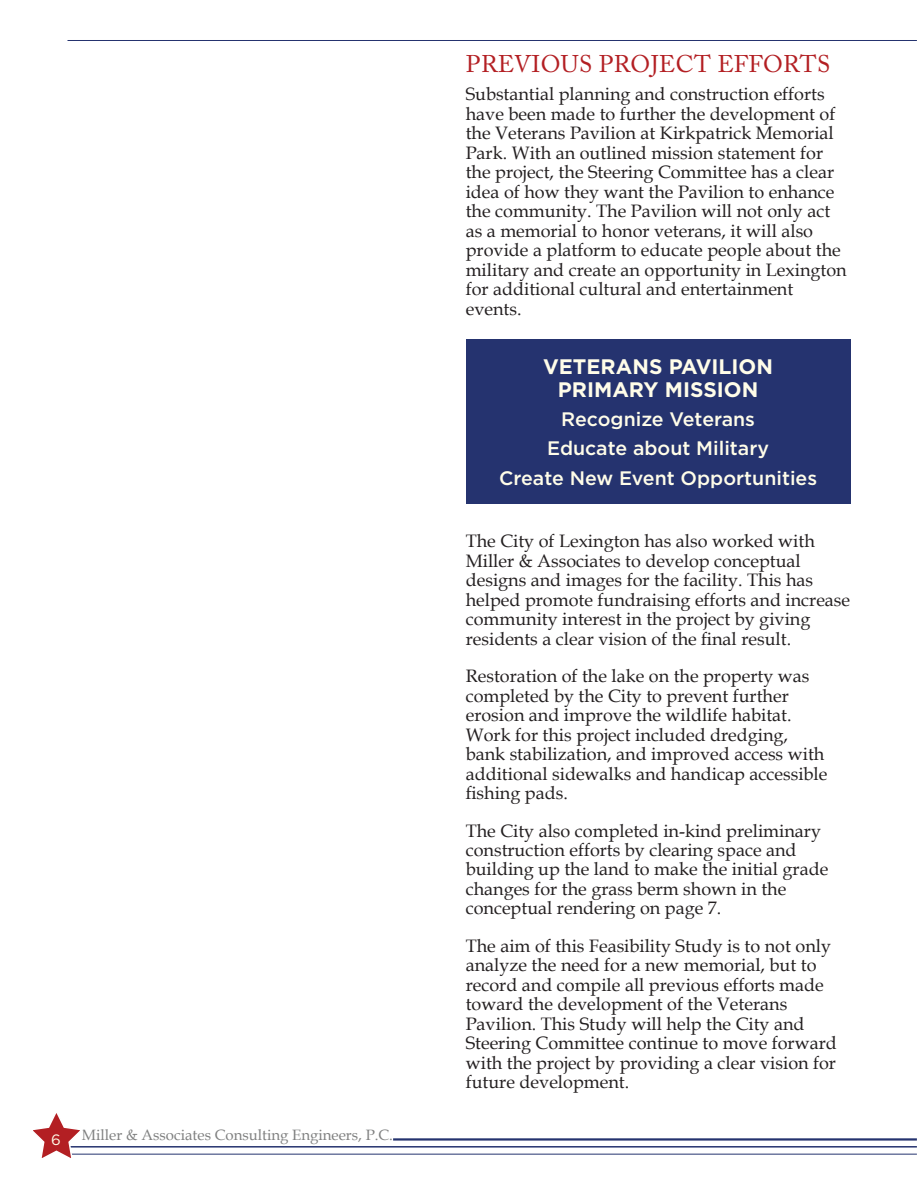
<style>
.page{position:relative;width:918px;height:1188px;background:#fff}
.page>*{position:absolute;margin:0;border:0;box-sizing:border-box;transform-origin:0 0}
.Heading_2{font:24px "Adobe Caslon Pro";letter-spacing:.015em;color:#b31f23}
.Callout_-_Title{font:700 21px/22.5px "Gotham";color:#fffde9;text-align:center}
.Callout_-_Text{font:500 19.5px "Gotham";color:#fffde9}
.t1{font:18px/19.5px "Book Antiqua";color:#231f20}
.t2{font:15px "Book Antiqua";color:#7f8080}
.t3{font:15px "Gotham";color:#fffde9}
</style>
<div class="page">
<hr style="left:70px;top:1146px;width:847px;height:2px;background:#25336f">
<hr style="left:70px;top:1154px;width:847px;height:1px;background:#25336f">
<hr style="left:393px;top:1138px;width:524px;height:3px;background:#25336f">
<svg style="left:33px;top:1113px;width:52px;height:45px"></svg>
<hr style="left:68px;top:40px;width:849px;height:1px;background:#25336f">
<div style="left:466px;top:339px;width:384px;height:164px;background:#25336f"></div>
<p class="t3" style="left:51px;top:1130px;width:11px">6</p>
<p class="t2" style="left:82px;top:1125px;width:312px">Miller &amp; Associates Consulting Engineers, P.C.</p>
<p class="Heading_2" style="left:466px;top:49px;width:366px">PREVIOUS PROJECT EFFORTS</p>
<p class="t1" style="left:466px;top:84px;width:382px">Substantial planning and construction efforts have been made to further the development of the Veterans Pavilion at Kirkpatrick Memorial Park. With an outlined mission statement for the project, the Steering Committee has a clear idea of how they want the Pavilion to enhance the community. The Pavilion will not only act as a memorial to honor veterans, it will also provide a platform to educate people about the military and create an opportunity in Lexington for additional cultural and entertainment events.</p>
<p class="Callout_-_Title" style="left:543px;top:356px;width:231px">VETERANS PAVILION<br>PRIMARY MISSION</p>
<p class="Callout_-_Text" style="left:561px;top:407px;width:195px">Recognize Veterans</p>
<p class="Callout_-_Text" style="left:547px;top:436px;width:223px">Educate about Military</p>
<p class="Callout_-_Text" style="left:499px;top:465px;width:320px">Create New Event Opportunities</p>
<p class="t1" style="left:466px;top:531px;width:386px">The City of Lexington has also worked with Miller &amp; Associates to develop conceptual designs and images for the facility. This has helped promote fundraising efforts and increase community interest in the project by giving residents a clear vision of the final result.</p>
<p class="t1" style="left:466px;top:666px;width:363px">Restoration of the lake on the property was completed by the City to prevent further erosion and improve the wildlife habitat.<br>Work for this project included dredging, bank stabilization, and improved access with additional sidewalks and handicap accessible fishing pads.</p>
<p class="t1" style="left:466px;top:820px;width:364px">The City also completed in-kind preliminary construction efforts by clearing space and building up the land to make the initial grade changes for the grass berm shown in the conceptual rendering on page 7.</p>
<p class="t1" style="left:466px;top:936px;width:373px">The aim of this Feasibility Study is to not only analyze the need for a new memorial, but to record and compile all previous efforts made toward the development of the Veterans Pavilion. This Study will help the City and Steering Committee continue to move forward with the project by providing a clear vision for future development.</p>
</div>
